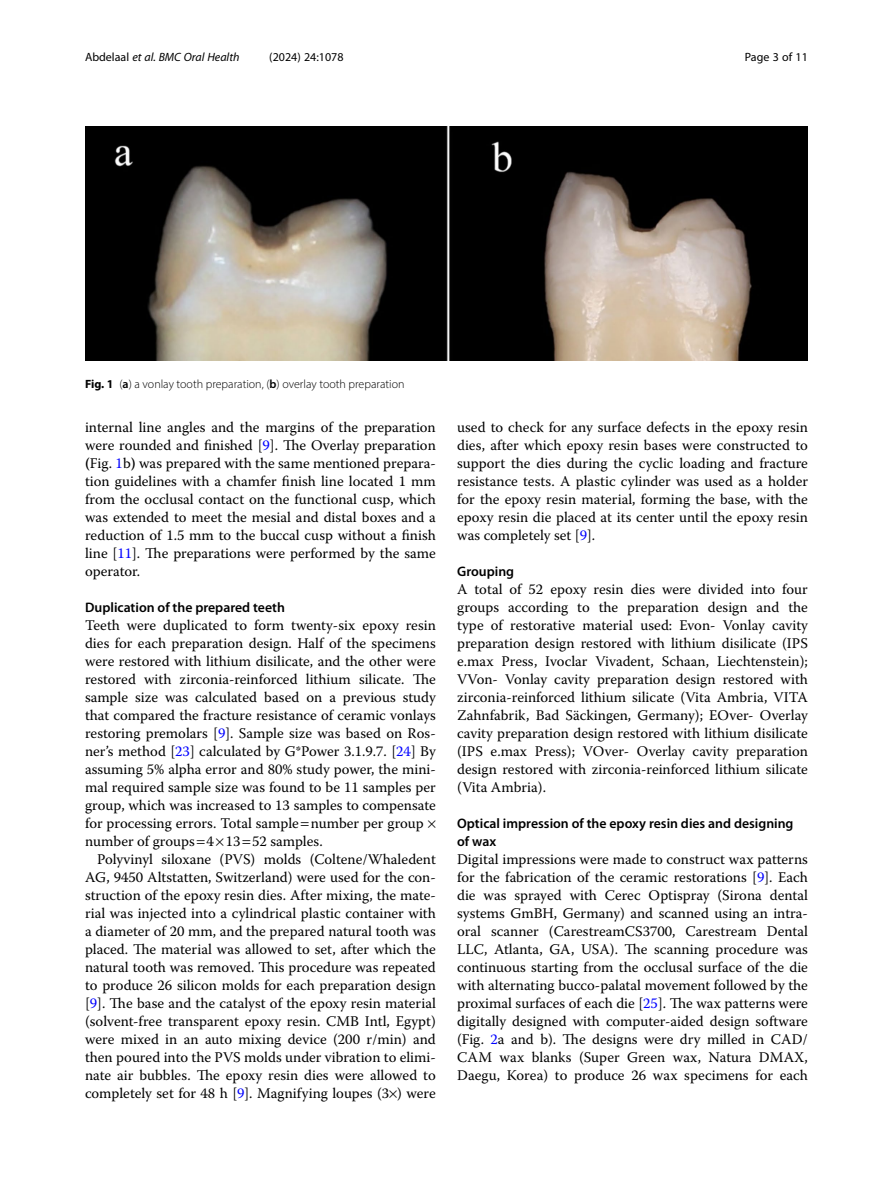
<style>
.page{position:relative;width:893px;height:1191px;background:#fff}
.page>*{position:absolute;margin:0;border:0;box-sizing:border-box;transform-origin:0 0}
.Body_Text{font:14.7px/18px "Warnock Pro";color:#000;text-align:justify}
.Body_Text_Indent{font:14.7px/18px "Warnock Pro";color:#000;text-align:justify}
.Head_2{font:600 13.8px/18px "Myriad Pro";color:#000}
.Figure_Caption{font:300 12px "Myriad Pro";color:#000}
.t1{font:italic 12px "Myriad Pro";color:#000}
.t2{font:12px "Myriad Pro";color:#000}
.s1{font-style:normal}
.s2{font-weight:700}
.s3{font-weight:600}
.s4{color:#00f}
</style>
<div class="page">
<img style="left:85px;top:126px;width:723px;height:235px">
<p class="t1" style="left:85px;top:50px;width:156px"><span class="s1">Abdelaal</span> et al. BMC Oral Health</p>
<p class="t2" style="left:269px;top:50px;width:76px">(2024) 24:1078</p>
<p class="t2" style="left:745px;top:50px;width:65px">Page 3 of 11</p>
<p class="Figure_Caption" style="left:85px;top:376px;width:321px"><span class="s2">Fig. 1</span> (<span class="s3">a</span>) a vonlay tooth preparation, (<span class="s3">b</span>) overlay tooth preparation</p>
<p class="Body_Text_Indent" style="left:85px;top:418px;width:352px">internal line angles and the margins of the preparation were rounded and finished [<span class="s4">9</span>]. The Overlay preparation <span class="s3">(</span>Fig. <span class="s4">1</span>b<span class="s3">)</span> was prepared with the same mentioned prepara&shy;tion guidelines with a chamfer finish line located 1 mm from the occlusal contact on the functional cusp, which was extended to meet the mesial and distal boxes and a reduction of 1.5 mm to the buccal cusp without a finish line [<span class="s4">11</span>]. The preparations were performed by the same operator.</p>
<p class="Head_2" style="left:85px;top:598px;width:201px">Duplication of the prepared teeth</p>
<p class="Body_Text" style="left:85px;top:616px;width:352px;text-align:left">Teeth were duplicated to form twenty-six epoxy resin dies for each preparation design. Half of the specimens were restored with lithium disilicate, and the other were restored with zirconia-reinforced lithium silicate. The sample size was calculated based on a previous study that compared the fracture resistance of ceramic vonlays restoring premolars [<span class="s4">9</span>]. Sample size was based on Ros&shy;ner’s method [<span class="s4">23</span>] calculated by G*Power 3.1.9.7. [<span class="s4">24</span>] By assuming 5% alpha error and 80% study power, the mini&shy;mal required sample size was found to be 11 samples per group, which was increased to 13 samples to compensate for processing errors. Total sample number per group number of groups 4 13 52 samples.</p>
<p class="Body_Text_Indent" style="left:85px;top:850px;width:352px;text-indent:12px">Polyvinyl siloxane (PVS) molds (Coltene/Whaledent AG, 9450 Altstatten, Switzerland) were used for the con&shy;struction of the epoxy resin dies. After mixing, the mate&shy;rial was injected into a cylindrical plastic container with a diameter of 20 mm, and the prepared natural tooth was placed. The material was allowed to set, after which the natural tooth was removed. This procedure was repeated to produce 26 silicon molds for each preparation design [<span class="s4">9</span>]. The base and the catalyst of the epoxy resin material (solvent-free transparent epoxy resin. CMB Intl, Egypt) were mixed in an auto mixing device (200 r/min) and then poured into the PVS molds under vibration to elimi&shy;nate air bubbles. The epoxy resin dies were allowed to completely set for 48 h [<span class="s4">9</span>]. Magnifying loupes (3 ) were</p>
<p class="Body_Text_Indent" style="left:457px;top:418px;width:352px">used to check for any surface defects in the epoxy resin dies, after which epoxy resin bases were constructed to support the dies during the cyclic loading and fracture resistance tests. A plastic cylinder was used as a holder for the epoxy resin material, forming the base, with the epoxy resin die placed at its center until the epoxy resin was completely set [<span class="s4">9</span>].</p>
<p class="Head_2" style="left:457px;top:562px;width:59px">Grouping</p>
<p class="Body_Text" style="left:457px;top:580px;width:352px">A total of 52 epoxy resin dies were divided into four groups according to the preparation design and the type of restorative material used: Evon- Vonlay cavity preparation design restored with lithium disilicate (IPS e.max Press, Ivoclar Vivadent, Schaan, Liechtenstein); VVon- Vonlay cavity preparation design restored with zirconia-reinforced lithium silicate (Vita Ambria, VITA Zahnfabrik, Bad Säckingen, Germany); EOver- Overlay cavity preparation design restored with lithium disilicate (IPS e.max Press); VOver- Overlay cavity preparation design restored with zirconia-reinforced lithium silicate (Vita Ambria).</p>
<p class="Head_2" style="left:457px;top:814px;width:338px">Optical impression of the epoxy resin dies and designing of wax</p>
<p class="Body_Text" style="left:457px;top:850px;width:352px">Digital impressions were made to construct wax patterns for the fabrication of the ceramic restorations [<span class="s4">9</span>]. Each die was sprayed with Cerec Optispray (Sirona dental systems GmBH, Germany) and scanned using an intra&shy;oral scanner (CarestreamCS3700, Carestream Dental LLC, Atlanta, GA, USA). The scanning procedure was continuous starting from the occlusal surface of the die with alternating bucco-palatal movement followed by the proximal surfaces of each die [<span class="s4">25</span>]. The wax patterns were digitally designed with computer-aided design software (Fig. <span class="s4">2</span>a and b). The designs were dry milled in CAD/ CAM wax blanks (Super Green wax, Natura DMAX, Daegu, Korea) to produce 26 wax specimens for each</p>
</div>
